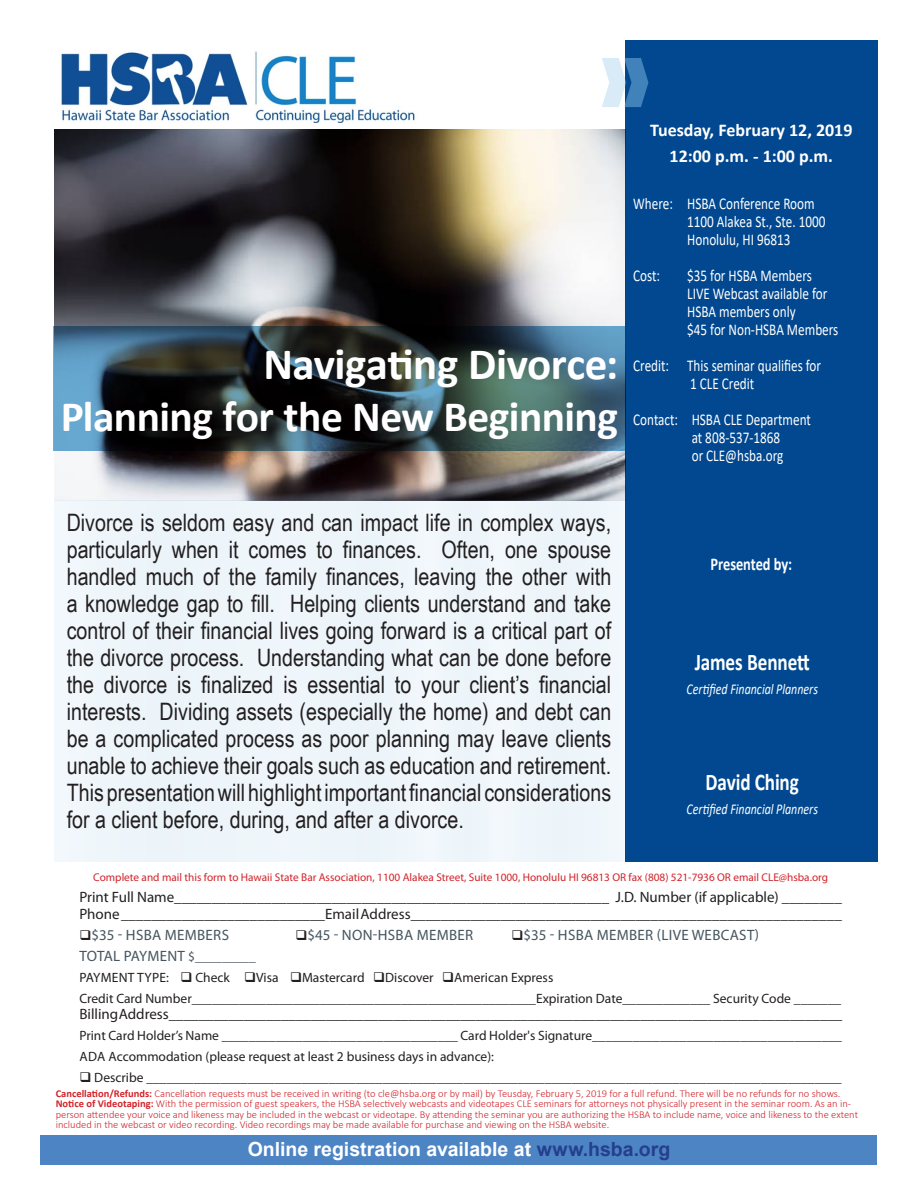
<style>
.page{position:relative;width:918px;height:1188px;background:#fff}
.page>*{position:absolute;margin:0;border:0;box-sizing:border-box;transform-origin:0 0}
.t1{font:700 45px "Calibri";letter-spacing:-.01em;color:#fff}
.t2{font:700 43.5px "Calibri";letter-spacing:-.015em;color:#fff}
.t3{font:24px/27px "Arial Narrow";color:#231f20;text-align:justify}
.t4{font:700 24px "Calibri";letter-spacing:-.005em;color:#fff;scale:.8 1}
.t5{font:700 19.5px "Arial";color:#fff}
.t6{font:700 18px "Calibri";color:#fff}
.t7{font:700 18px "Calibri";color:#fff;scale:.8 1}
.t8{font:16.5px "Calibri";color:#fff;scale:.8 1}
.Body_Copy{font:15px "Myriad Pro";color:#231f20}
.Body_Copy-2{font:15px "Myriad Pro";letter-spacing:.02em;color:#45555f}
.t9{font:italic 15px "Calibri";color:#fff;scale:.8 1}
.Body_Copy-3{font:15px "Myriad Pro";color:#45555f}
.Body_Copy-4{font:13.5px "Myriad Pro";color:#231f20}
.Body_Copy-5{font:11.25px "Myriad Pro";color:#d1232a}
.Body_Copy-6{font:300 10.5px/10.5px "Calibri";color:#d1232a}
.s1{color:#231f20}
.s2{font-size:13.5px}
.s3{font-weight:700}
.s4{color:#253f8e}
</style>
<div class="page">
<img style="left:54px;top:129px;width:571px;height:372px">
<div style="left:54px;top:501px;width:571px;height:361px;background:#eef6fa"></div>
<div style="left:625px;top:40px;width:253px;height:822px;background:#014890"></div>
<svg style="left:602px;top:58px;width:46px;height:49px"></svg>
<svg style="left:53px;top:327px;width:572px;height:124px;background:#2f444b"></svg>
<div style="left:40px;top:1135px;width:838px;height:30px;background:#4d84c4"></div>
<img style="left:61px;top:51px;width:354px;height:71px">
<p class="t1" style="left:263px;top:332px;width:357px">Navigating Divorce:</p>
<p class="t2" style="left:61px;top:386px;width:559px">Planning for the New Beginning</p>
<p class="t6" style="left:650px;top:117px;width:204px">Tuesday, February 12, 2019</p>
<p class="t6" style="left:670px;top:143px;width:165px">12:00 p.m. - 1:00 p.m.</p>
<p class="t8" style="left:633px;top:192px;width:228px">Where: HSBA Conference Room</p>
<p class="t8" style="left:687px;top:210px;width:174px">1100 Alakea St., Ste. 1000</p>
<p class="t8" style="left:687px;top:228px;width:131px">Honolulu, HI 96813</p>
<p class="t8" style="left:633px;top:264px;width:35px">Cost:</p>
<p class="t8" style="left:687px;top:264px;width:157px">$35 for HSBA Members</p>
<p class="t8" style="left:687px;top:282px;width:177px">LIVE Webcast available for</p>
<p class="t8" style="left:687px;top:300px;width:137px">HSBA members only</p>
<p class="t8" style="left:687px;top:318px;width:190px">$45 for Non-HSBA Members</p>
<p class="t8" style="left:633px;top:354px;width:236px">Credit: This seminar qualifies for</p>
<p class="t8" style="left:690px;top:372px;width:82px">1 CLE Credit</p>
<p class="t8" style="left:633px;top:408px;width:224px">Contact: HSBA CLE Department</p>
<p class="t8" style="left:692px;top:426px;width:112px">at 808-537-1868</p>
<p class="t8" style="left:692px;top:444px;width:116px">or CLE@hsba.org</p>
<p class="t3" style="left:67px;top:508px;width:546px">Divorce is seldom easy and can impact life in complex ways, particularly when it comes to finances. Often, one spouse handled much of the family finances, leaving the other with a knowledge gap to fill. Helping clients understand and take control of their financial lives going forward is a critical part of the divorce process. Understanding what can be done before the divorce is finalized is essential to your client’s financial interests. Dividing assets (especially the home) and debt can be a complicated process as poor planning may leave clients unable to achieve their goals such as education and retirement.<br>This presentation will highlight important financial considerations for a client before, during, and after a divorce.</p>
<p class="t7" style="left:711px;top:551px;width:103px">Presented by:</p>
<p class="t4" style="left:695px;top:645px;width:146px">James Bennett</p>
<p class="t9" style="left:687px;top:679px;width:166px">Certified Financial Planners</p>
<p class="t4" style="left:706px;top:765px;width:118px">David Ching</p>
<p class="t9" style="left:687px;top:798px;width:166px">Certified Financial Planners</p>
<p class="Body_Copy-5" style="left:93px;top:871px;width:736px">Complete and mail this form to Hawaii State Bar Association, 1100 Alakea Street, Suite 1000, Honolulu HI 96813 OR fax (808) 521-7936 OR email CLE@hsba.org</p>
<p class="Body_Copy" style="left:79px;top:888px;width:764px">Print Full Name__________________________________________________________ J.D. Number (if applicable) ________</p>
<p class="Body_Copy" style="left:79px;top:905px;width:764px">Phone ___________________________Email Address_________________________________________________________</p>
<p class="Body_Copy-2" style="left:79px;top:926px;width:151px"><span class="s1">❑</span>$35 - HSBA MEMBERS</p>
<p class="Body_Copy-2" style="left:295px;top:926px;width:179px"><span class="s1">❑</span>$45 - NON-HSBA MEMBER</p>
<p class="Body_Copy-2" style="left:511px;top:926px;width:249px"><span class="s1">❑</span>$35 - HSBA MEMBER (LIVE WEBCAST)</p>
<p class="Body_Copy-3" style="left:80px;top:947px;width:178px">TOTAL PAYMENT <span class="s2">$_________</span></p>
<p class="Body_Copy-4" style="left:80px;top:969px;width:475px">PAYMENT TYPE: ❑ Check ❑Visa ❑Mastercard ❑Discover ❑American Express</p>
<p class="Body_Copy-4" style="left:79px;top:990px;width:763px">Credit Card Number___________________________________________________Expiration Date_____________ Security Code _______</p>
<p class="Body_Copy" style="left:79px;top:1005px;width:765px">Billing Address__________________________________________________________________________________________</p>
<p class="Body_Copy-4" style="left:79px;top:1028px;width:764px">Print Card Holder’s Name ___________________________________ Card Holder's Signature_____________________________________</p>
<p class="Body_Copy-4" style="left:80px;top:1049px;width:416px">ADA Accommodation (please request at least 2 business days in advance):</p>
<p class="Body_Copy-4" style="left:79px;top:1070px;width:764px">❑ Describe _______________________________________________________________________________________________________</p>
<p class="Body_Copy-6" style="left:56px;top:1088px;width:804px"><span class="s3">Cancellation/Refunds:</span> Cancellation requests must be received in writing (to cle@hsba.org or by mail) by Teusday, February 5, 2019 for a full refund. There will be no refunds for no shows.<br><span class="s3">Notice of Videotaping:</span> With the permission of guest speakers, the HSBA selectively webcasts and videotapes CLE seminars for attorneys not physically present in the seminar room. As an in&shy;person attendee your voice and likeness may be included in the webcast or videotape. By attending the seminar you are authorizing the HSBA to include name, voice and likeness to the extent included in the webcast or video recording. Video recordings may be made available for purchase and viewing on the HSBA website.</p>
<p class="t5" style="left:248px;top:1135px;width:424px">Online registration available at <span class="s4">www.hsba.org</span></p>
</div>
